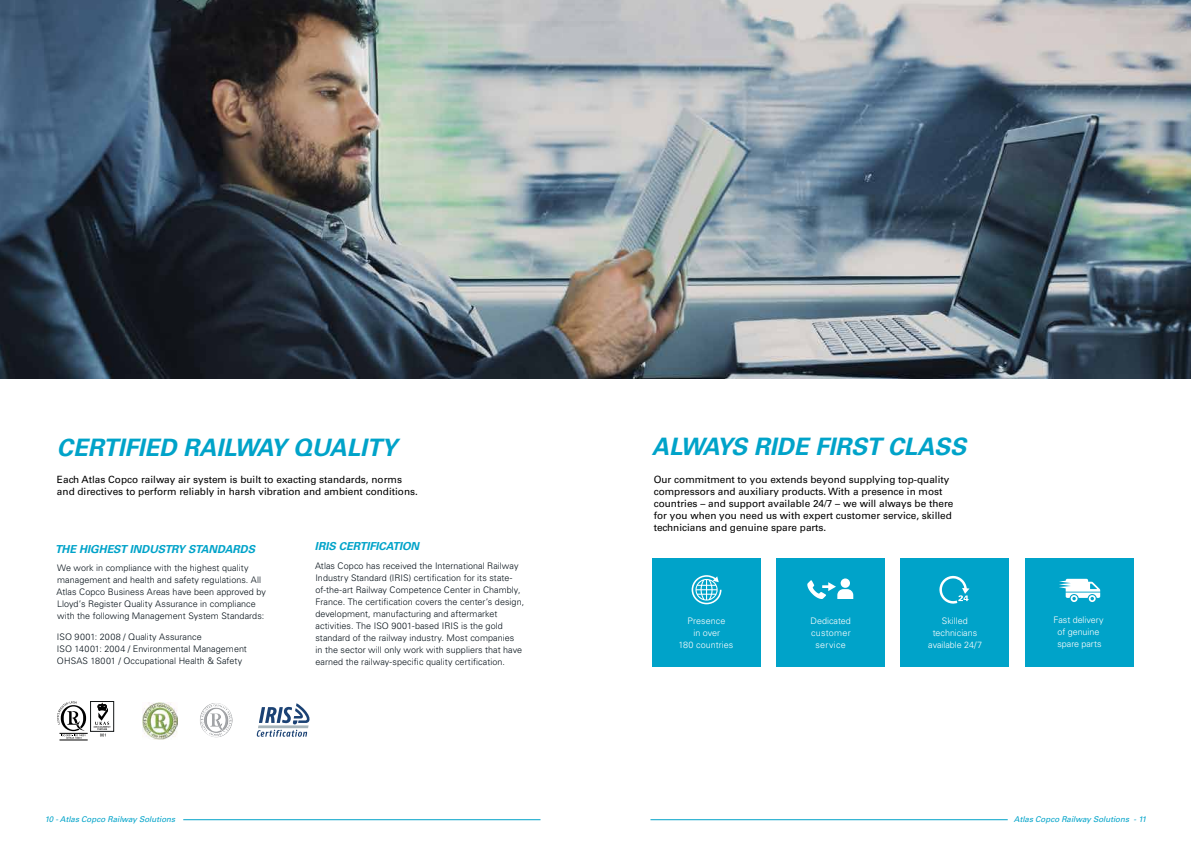
<style>
.page{position:relative;width:1191px;height:842px;background:#fff}
.page>*{position:absolute;margin:0;border:0;box-sizing:border-box;transform-origin:0 0}
.t1{font:italic 700 24px "Univers LT Std";color:#00a3c9}
.t2{font:italic 700 11px "Univers LT Std";letter-spacing:-.005em;color:#00a3c9}
.t3{font:10px/12px "Univers LT Std";color:#000}
.t4{font:300 9px/12px "Univers LT Std";letter-spacing:.005em;color:#051018}
.t5{font:300 9px/12px "Univers LT Std";color:#fff;text-align:center}
.t6{font:300 9px/12px "Univers LT Std";letter-spacing:.025em;color:#fff;text-align:center}
.t7{font:italic 8px "Univers LT Std";color:#00a3c9}
</style>
<div class="page">
<hr style="left:183px;top:819px;width:357px;height:1px;background:#00a3c9">
<hr style="left:650px;top:819px;width:357px;height:1px;background:#00a3c9">
<div style="left:1025px;top:558px;width:108px;height:108px;background:#00a3c9"></div>
<svg style="left:1059px;top:579px;width:41px;height:23px"></svg>
<div style="left:776px;top:558px;width:108px;height:108px;background:#00a3c9"></div>
<div style="left:900px;top:558px;width:108px;height:108px;background:#00a3c9"></div>
<div style="left:652px;top:558px;width:109px;height:108px;background:#00a3c9"></div>
<svg style="left:939px;top:575px;width:30px;height:29px"></svg>
<svg style="left:691px;top:575px;width:30px;height:29px"></svg>
<svg style="left:807px;top:578px;width:46px;height:21px"></svg>
<svg style="left:57px;top:701px;width:31px;height:40px"></svg>
<div style="left:90px;top:701px;width:24px;height:30px;border:1px solid #131617"></div>
<svg style="left:94px;top:703px;width:17px;height:33px"></svg>
<svg style="left:257px;top:703px;width:53px;height:34px"></svg>
<img style="left:143px;top:702px;width:35px;height:37px">
<img style="left:200px;top:703px;width:32px;height:34px">
<img style="left:0;top:0;width:1191px;height:378px">
<h1 class="t1" style="left:57px;top:434px;width:342px">CERTIFIED RAILWAY QUALITY</h1>
<h1 class="t1" style="left:652px;top:433px;width:316px">ALWAYS RIDE FIRST CLASS</h1>
<p class="t3" style="left:57px;top:473px;width:362px">Each Atlas Copco railway air system is built to exacting standards, norms and directives to perform reliably in harsh vibration and ambient conditions.</p>
<p class="t3" style="left:653px;top:473px;width:301px">Our commitment to you extends beyond supplying top-quality compressors and auxiliary products. With a presence in most countries – and support available 24/7 – we will always be there for you when you need us with expert customer service, skilled technicians and genuine spare parts.</p>
<p class="t2" style="left:55px;top:542px;width:201px">THE HIGHEST INDUSTRY STANDARDS</p>
<p class="t4" style="left:57px;top:562px;width:211px">We work in compliance with the highest quality management and health and safety regulations. All Atlas Copco Business Areas have been approved by Lloyd’s Register Quality Assurance in compliance with the following Management System Standards:</p>
<p class="t4" style="left:57px;top:630px;width:192px">ISO 9001: 2008 / Quality Assurance<br>ISO 14001: 2004 / Environmental Management<br>OHSAS 18001 / Occupational Health &amp; Safety</p>
<p class="t2" style="left:315px;top:540px;width:106px">IRIS CERTIFICATION</p>
<p class="t4" style="left:315px;top:559px;width:211px">Atlas Copco has received the International Railway Industry Standard (IRIS) certification for its state&shy;of-the-art Railway Competence Center in Chambly, France. The certification covers the center’s design, development, manufacturing and aftermarket activities. The ISO 9001-based IRIS is the gold standard of the railway industry. Most companies<br>in the sector will only work with suppliers that have earned the railway-specific quality certification.</p>
<p class="t5" style="left:678px;top:614px;width:56px">Presence<br>in over<br>180 countries</p>
<p class="t6" style="left:810px;top:614px;width:42px">Dedicated customer service</p>
<p class="t5" style="left:928px;top:614px;width:55px">Skilled technicians available 24/7</p>
<p class="t5" style="left:1053px;top:614px;width:52px">Fast delivery of genuine spare parts</p>
<p class="t7" style="left:45px;top:815px;width:132px">10 - Atlas Copco Railway Solutions</p>
<p class="t7" style="left:1014px;top:815px;width:134px">Atlas Copco Railway Solutions - 11</p>
</div>
